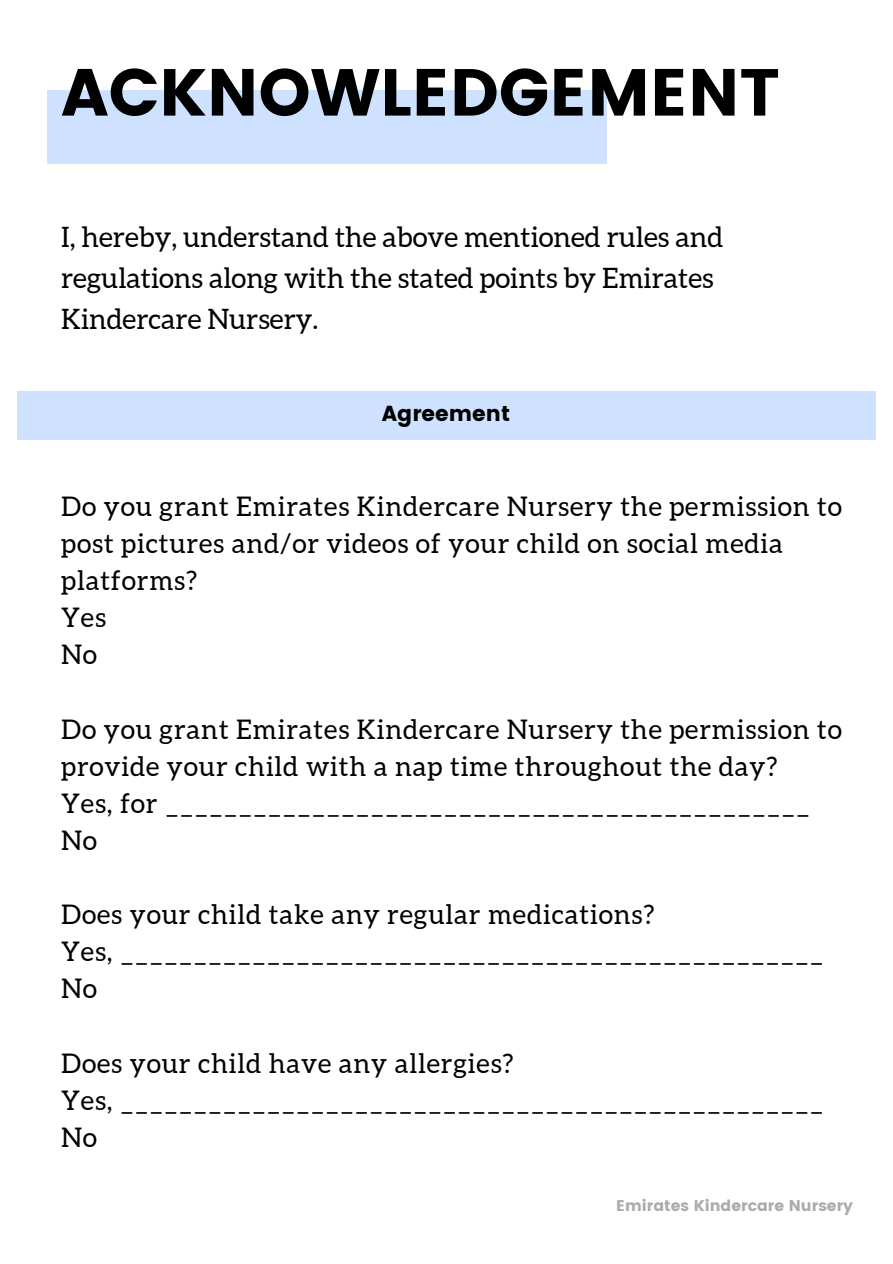
<style>
.page{position:relative;width:893px;height:1264px;background:#fff}
.page>*{position:absolute;margin:0;border:0;box-sizing:border-box;transform-origin:0 0}
.t1{font:66.3px "Poppins";color:#000}
.t2{font:28.05px/41px "Aleo";color:#000}
.t3{font:27px/37px "Aleo";letter-spacing:.03em;color:#000}
.t4{font:21.6px "Poppins";color:#000}
.t5{font:15.45px "Poppins";color:#ababab}
</style>
<div class="page">
<div style="left:17px;top:391px;width:858px;height:49px;background:#cee1ff"></div>
<div style="left:47px;top:91px;width:559px;height:73px;background:#cee1ff"></div>
<p class="t1" style="left:61px;top:54px;width:720px">ACKNOWLEDGEMENT</p>
<p class="t2" style="left:61px;top:216px;width:663px">I, hereby, understand the above mentioned rules and regulations along with the stated points by Emirates<br>Kindercare Nursery.</p>
<p class="t4" style="left:382px;top:401px;width:130px">Agreement</p>
<p class="t3" style="left:61px;top:487px;width:782px">Do you grant Emirates Kindercare Nursery the permission to post pictures and/or videos of your child on social media platforms?</p>
<p class="t3" style="left:61px;top:599px;width:46px">Yes</p>
<p class="t3" style="left:61px;top:636px;width:37px">No</p>
<p class="t3" style="left:61px;top:710px;width:782px">Do you grant Emirates Kindercare Nursery the permission to provide your child with a nap time throughout the day?</p>
<p class="t3" style="left:61px;top:784px;width:750px">Yes, for ____________________________________________</p>
<p class="t3" style="left:61px;top:821px;width:37px">No</p>
<p class="t3" style="left:61px;top:895px;width:594px">Does your child take any regular medications?</p>
<p class="t3" style="left:61px;top:933px;width:763px">Yes, ________________________________________________</p>
<p class="t3" style="left:61px;top:970px;width:37px">No</p>
<p class="t3" style="left:61px;top:1044px;width:454px">Does your child have any allergies?</p>
<p class="t3" style="left:61px;top:1081px;width:763px">Yes, ________________________________________________</p>
<p class="t3" style="left:61px;top:1118px;width:37px">No</p>
<p class="t5" style="left:616px;top:1196px;width:238px">Emirates Kindercare Nursery</p>
</div>
